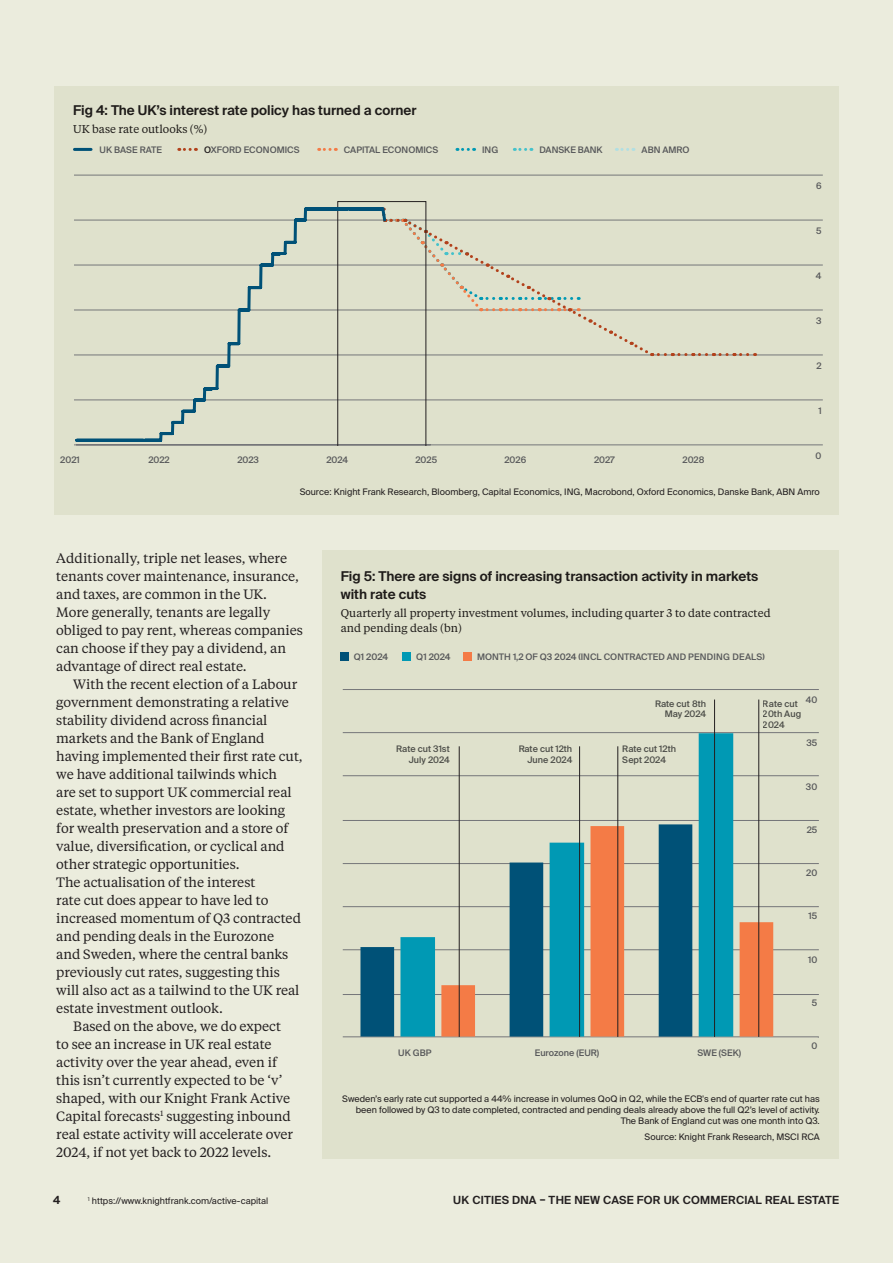
<style>
.page{position:relative;width:893px;height:1263px;background:#ebecdd}
.page>*{position:absolute;margin:0;border:0;box-sizing:border-box;transform-origin:0 0}
.t1{font:13.5px/18px "Tiempos Text";letter-spacing:-.005em;color:#231f20}
.t2{font:600 13.5px/18px "Suisse Intl";color:#231f20}
.t3{font:11.25px/15.8px "Tiempos Text";color:#231f20}
.t4{font:600 11.25px "Suisse Intl";letter-spacing:.025em;color:#231f20}
.t5{font:9px/11.2px "Suisse Intl";color:#231f20;text-align:right}
.t6{font:500 9px/10.5px "Suisse Intl";color:#57585a;text-align:right}
.s1{color:#231f20}
</style>
<div class="page">
<div style="left:54px;top:86px;width:784px;height:428px;background:#dfe1cc"></div>
<div style="left:322px;top:551px;width:516px;height:608px;background:#dfe1cc"></div>
<hr style="left:74px;top:445px;width:749px;height:1px;background:#757679">
<hr style="left:74px;top:400px;width:749px;height:1px;background:#757679">
<hr style="left:74px;top:355px;width:749px;height:1px;background:#757679">
<hr style="left:74px;top:310px;width:749px;height:1px;background:#757679">
<hr style="left:74px;top:265px;width:749px;height:1px;background:#757679">
<hr style="left:74px;top:220px;width:749px;height:1px;background:#757679">
<hr style="left:74px;top:175px;width:749px;height:1px;background:#757679">
<svg style="left:672px;top:353px;width:14px;height:3px"></svg>
<svg style="left:693px;top:353px;width:14px;height:3px"></svg>
<svg style="left:713px;top:353px;width:14px;height:3px"></svg>
<svg style="left:734px;top:353px;width:14px;height:3px"></svg>
<hr style="left:74px;top:148px;width:17px;height:3px;background:#005177">
<svg style="left:179px;top:148px;width:17px;height:3px"></svg>
<svg style="left:319px;top:148px;width:17px;height:3px"></svg>
<svg style="left:457px;top:148px;width:18px;height:3px"></svg>
<svg style="left:514px;top:148px;width:18px;height:3px"></svg>
<svg style="left:616px;top:148px;width:18px;height:3px"></svg>
<svg style="left:77px;top:387px;width:141px;height:55px"></svg>
<svg style="left:215px;top:366px;width:4px;height:22px"></svg>
<svg style="left:217px;top:365px;width:12px;height:3px"></svg>
<svg style="left:227px;top:344px;width:4px;height:22px"></svg>
<svg style="left:229px;top:206px;width:436px;height:150px"></svg>
<div style="left:340px;top:652px;width:9px;height:9px;background:#005177"></div>
<div style="left:403px;top:652px;width:8px;height:9px;background:#0099b4"></div>
<div style="left:463px;top:652px;width:9px;height:9px;background:#f47b46"></div>
<svg style="left:342px;top:689px;width:477px;height:306px"></svg>
<svg style="left:342px;top:1036px;width:477px;height:2px"></svg>
<svg style="left:360px;top:824px;width:40px;height:212px"></svg>
<svg style="left:400px;top:733px;width:333px;height:303px"></svg>
<svg style="left:441px;top:826px;width:332px;height:210px"></svg>
<hr style="left:758px;top:699px;width:1px;height:338px;background:#231f20">
<hr style="left:459px;top:746px;width:1px;height:291px;background:#231f20">
<hr style="left:617px;top:746px;width:1px;height:291px;background:#231f20">
<hr style="left:579px;top:746px;width:1px;height:291px;background:#231f20">
<hr style="left:714px;top:699px;width:1px;height:338px;background:#231f20">
<p class="t2" style="left:73px;top:101px;width:345px">Fig 4: The UK’s interest rate policy has turned a corner</p>
<p class="t3" style="left:73px;top:120px;width:136px">UK base rate outlooks (%)</p>
<p class="t6" style="left:100px;top:144px;width:64px">UK BASE RATE</p>
<p class="t6" style="left:204px;top:144px;width:97px"><span class="s1">O</span>XFORD ECONOMICS</p>
<p class="t6" style="left:344px;top:144px;width:96px">CAPITAL ECONOMICS</p>
<p class="t6" style="left:482px;top:144px;width:18px">ING</p>
<p class="t6" style="left:539px;top:144px;width:65px">DANSKE BANK</p>
<p class="t6" style="left:642px;top:144px;width:49px">ABN AMRO</p>
<p class="t6" style="left:60px;top:455px;width:21px">2021</p>
<p class="t6" style="left:148px;top:455px;width:23px">2022</p>
<p class="t6" style="left:237px;top:455px;width:23px">2023</p>
<p class="t6" style="left:326px;top:455px;width:23px">2024</p>
<p class="t6" style="left:415px;top:455px;width:23px">2025</p>
<p class="t6" style="left:504px;top:455px;width:23px">2026</p>
<p class="t6" style="left:594px;top:455px;width:22px">2027</p>
<p class="t6" style="left:682px;top:455px;width:23px">2028</p>
<p class="t6" style="left:816px;top:180px;width:7px">6</p>
<p class="t6" style="left:816px;top:225px;width:7px">5</p>
<p class="t6" style="left:816px;top:271px;width:7px">4</p>
<p class="t6" style="left:816px;top:316px;width:7px">3</p>
<p class="t6" style="left:816px;top:361px;width:7px">2</p>
<p class="t6" style="left:818px;top:406px;width:5px">1</p>
<p class="t6" style="left:816px;top:451px;width:7px">0</p>
<p class="t5" style="left:300px;top:487px;width:522px">Source: Knight Frank Research, Bloomberg, Capital Economics, ING, Macrobond, Oxford Economics, Danske Bank, ABN Amro</p>
<p class="t1" style="left:56px;top:548px;width:248px">Additionally, triple net leases, where tenants cover maintenance, insurance, and taxes, are common in the UK.<br>More generally, tenants are legally obliged to pay rent, whereas companies can choose if they pay a dividend, an advantage of direct real estate.</p>
<p class="t1" style="left:73px;top:674px;width:226px">With the recent election of a Labour</p>
<p class="t1" style="left:56px;top:692px;width:234px">government demonstrating a relative</p>
<p class="t1" style="left:56px;top:710px;width:213px">stability dividend across financial</p>
<p class="t1" style="left:56px;top:728px;width:210px">markets and the Bank of England</p>
<p class="t1" style="left:56px;top:746px;width:248px">having implemented their first rate cut,</p>
<p class="t1" style="left:56px;top:764px;width:222px">we have additional tailwinds which</p>
<p class="t1" style="left:56px;top:782px;width:237px">are set to support UK commercial real</p>
<p class="t1" style="left:56px;top:800px;width:230px">estate, whether investors are looking</p>
<p class="t1" style="left:56px;top:818px;width:234px">for wealth preservation and a store of</p>
<p class="t1" style="left:56px;top:836px;width:230px">value, diversification, or cyclical and</p>
<p class="t1" style="left:56px;top:854px;width:185px">other strategic opportunities.</p>
<p class="t1" style="left:56px;top:872px;width:201px">The actualisation of the interest</p>
<p class="t1" style="left:56px;top:890px;width:214px">rate cut does appear to have led to</p>
<p class="t1" style="left:56px;top:908px;width:246px">increased momentum of Q3 contracted</p>
<p class="t1" style="left:56px;top:926px;width:219px">and pending deals in the Eurozone</p>
<p class="t1" style="left:56px;top:944px;width:234px">and Sweden, where the central banks</p>
<p class="t1" style="left:56px;top:962px;width:225px">previously cut rates, suggesting this</p>
<p class="t1" style="left:56px;top:980px;width:245px">will also act as a tailwind to the UK real</p>
<p class="t1" style="left:56px;top:998px;width:168px">estate investment outlook.</p>
<p class="t1" style="left:73px;top:1016px;width:209px">Based on the above, we do expect</p>
<p class="t1" style="left:56px;top:1034px;width:217px">to see an increase in UK real estate</p>
<p class="t1" style="left:56px;top:1052px;width:222px">activity over the year ahead, even if</p>
<p class="t1" style="left:56px;top:1070px;width:228px">this isn’t currently expected to be ‘v’</p>
<p class="t1" style="left:56px;top:1088px;width:235px">shaped, with our Knight Frank Active</p>
<p class="t1" style="left:56px;top:1106px;width:236px">Capital forecasts<sup>1</sup> suggesting inbound</p>
<p class="t1" style="left:56px;top:1124px;width:238px">real estate activity will accelerate over</p>
<p class="t1" style="left:56px;top:1142px;width:216px">2024, if not yet back to 2022 levels.</p>
<p class="t2" style="left:341px;top:567px;width:419px">Fig 5: There are signs of increasing transaction activity in markets with rate cuts</p>
<p class="t3" style="left:341px;top:604px;width:431px">Quarterly all property investment volumes, including quarter 3 to date contracted and pending deals (bn)</p>
<p class="t6" style="left:354px;top:652px;width:36px">Q1 2024</p>
<p class="t6" style="left:416px;top:652px;width:36px">Q1 2024</p>
<p class="t6" style="left:477px;top:652px;width:289px">MONTH 1,2 OF Q3 2024 (INCL CONTRACTED AND PENDING DEALS)</p>
<p class="t6" style="left:655px;top:698px;width:53px">Rate cut 8th<br>May 2024</p>
<p class="t6" style="left:396px;top:744px;width:55px">Rate cut 31st<br>July 2024</p>
<p class="t6" style="left:622px;top:744px;width:55px;text-align:left">Rate cut 12th<br>Sept 2024</p>
<p class="t6" style="left:518px;top:744px;width:55px">Rate cut 12th<br>June 2024</p>
<p class="t6" style="left:398px;top:1048px;width:35px">UK GBP</p>
<p class="t6" style="left:535px;top:1048px;width:66px">Eurozone (EUR)</p>
<p class="t6" style="left:697px;top:1048px;width:45px">SWE (SEK)</p>
<p class="t6" style="left:806px;top:695px;width:13px">40</p>
<p class="t6" style="left:806px;top:738px;width:12px">35</p>
<p class="t6" style="left:806px;top:781px;width:13px">30</p>
<p class="t6" style="left:807px;top:824px;width:12px">25</p>
<p class="t6" style="left:806px;top:868px;width:13px">20</p>
<p class="t6" style="left:809px;top:911px;width:10px">15</p>
<p class="t6" style="left:808px;top:954px;width:11px">10</p>
<p class="t6" style="left:812px;top:997px;width:7px">5</p>
<p class="t6" style="left:811px;top:1041px;width:7px">0</p>
<p class="t6" style="left:763px;top:698px;width:40px;text-align:left">Rate cut<br>20th Aug<br>2024</p>
<p class="t5" style="left:342px;top:1093px;width:479px">Sweden’s early rate cut supported a 44% increase in volumes QoQ in Q2, while the ECB's end of quarter rate cut has been followed by Q3 to date completed, contracted and pending deals already above the full Q2’s level of activity.<br>The Bank of England cut was one month into Q3.</p>
<p class="t5" style="left:645px;top:1131px;width:177px">Source: Knight Frank Research, MSCI RCA</p>
<p class="t4" style="left:53px;top:1193px;width:9px">4</p>
<p class="t4" style="left:453px;top:1193px;width:387px">UK CITIES DNA – THE NEW CASE FOR UK COMMERCIAL REAL ESTATE</p>
<p class="t5" style="left:88px;top:1195px;width:182px"><sup>1</sup> https://www.knightfrank.com/active-capital</p>
</div>
